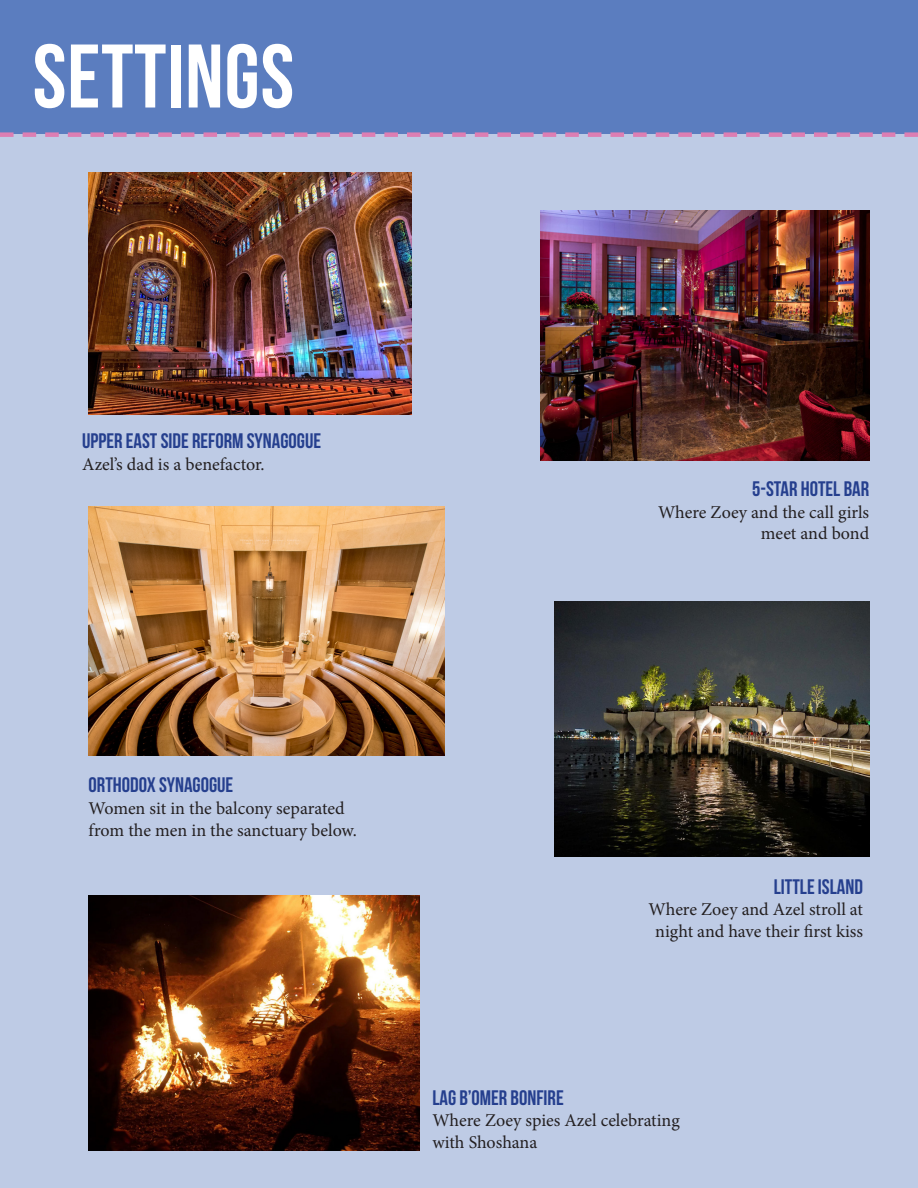
<style>
.page{position:relative;width:918px;height:1188px;background:#fff}
.page>*{position:absolute;margin:0;border:0;box-sizing:border-box;transform-origin:0 0}
.t1{font:90px "Bebas Neue";letter-spacing:.01em;color:#fff}
.t2{font:21px "Bebas Neue";color:#253f8e}
.t3{font:18px/21.6px "Minion Pro";color:#231f20}
</style>
<div class="page">
<div style="left:0;top:0;width:918px;height:134px;background:#5b7dbf"></div>
<div style="left:0;top:134px;width:918px;height:1054px;background:#becbe5"></div>
<img style="left:89px;top:173px;width:323px;height:242px">
<img style="left:89px;top:506px;width:355px;height:249px">
<img style="left:540px;top:211px;width:329px;height:249px">
<img style="left:89px;top:896px;width:331px;height:254px">
<img style="left:554px;top:602px;width:315px;height:254px">
<svg style="left:0;top:132px;width:918px;height:5px"></svg>
<p class="t1" style="left:33px;top:27px;width:263px">SETTINGS</p>
<p class="t2" style="left:82px;top:430px;width:240px">UPPER EAST SIDE REFORM SYNAGOGUE</p>
<p class="t3" style="left:82px;top:454px;width:184px">Azel’s dad is a benefactor.</p>
<p class="t2" style="left:752px;top:477px;width:119px">5-STAR HOTEL BAR</p>
<p class="t3" style="left:658px;top:501px;width:213px;text-align:right">Where Zoey and the call girls meet and bond</p>
<p class="t2" style="left:89px;top:774px;width:146px">ORTHODOX SYNAGOGUE</p>
<p class="t3" style="left:89px;top:798px;width:270px">Women sit in the balcony separated from the men in the sanctuary below.</p>
<p class="t2" style="left:774px;top:875px;width:91px">LITTLE ISLAND</p>
<p class="t3" style="left:649px;top:899px;width:216px;text-align:center">Where Zoey and Azel stroll at night and have their first kiss</p>
<p class="t2" style="left:432px;top:1086px;width:133px">LAG B’OMER BONFIRE</p>
<p class="t3" style="left:432px;top:1110px;width:249px">Where Zoey spies Azel celebrating with Shoshana</p>
</div>
